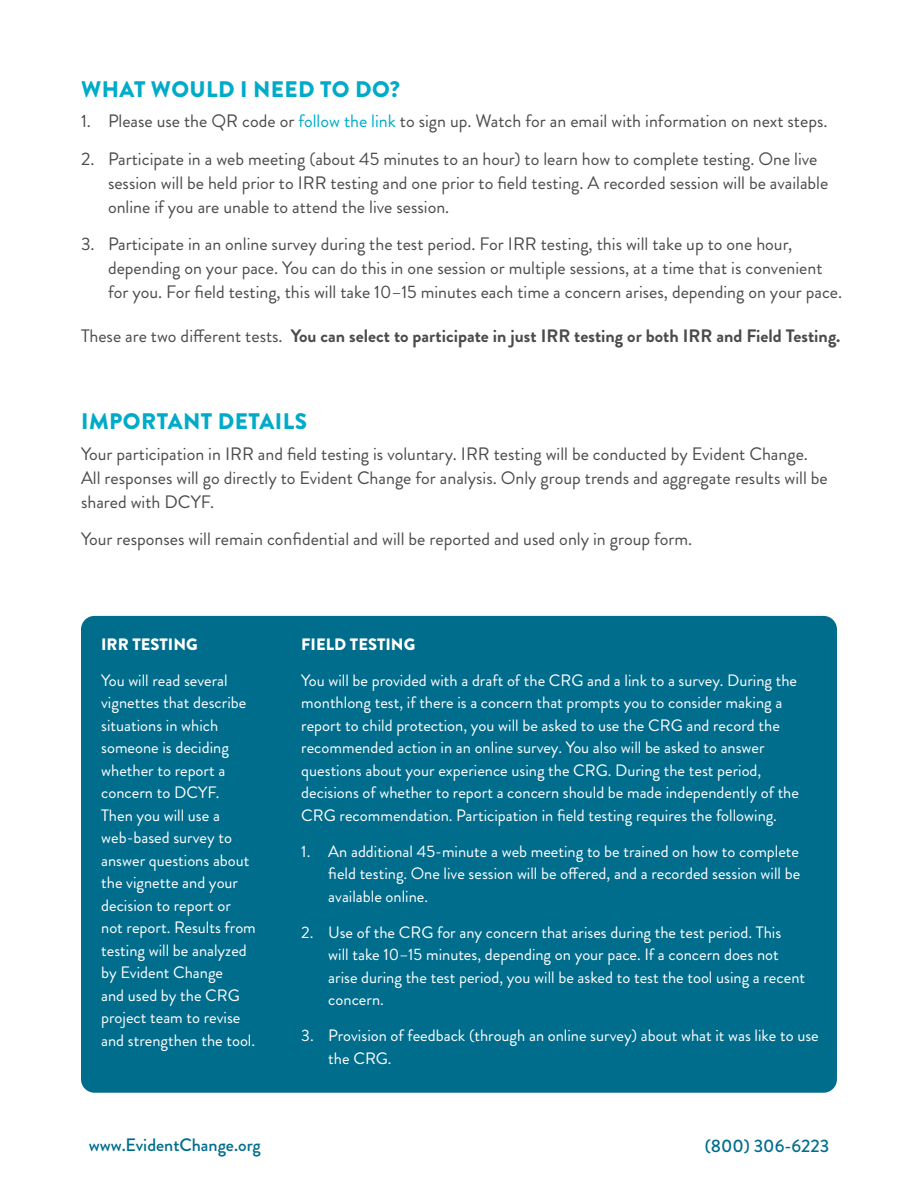
<style>
.page{position:relative;width:918px;height:1188px;background:#fff}
.page>*{position:absolute;margin:0;border:0;box-sizing:border-box;transform-origin:0 0}
.t1{font:900 22.5px "Brandon Grotesque";letter-spacing:.02em;color:#00abc9}
.t2{font:18px/24px "Brandon Grotesque";color:#4b4b4e}
.t3{font:700 18px "Brandon Grotesque";color:#4b4b4e}
.t4{font:500 18px "Brandon Grotesque";color:#006d8d}
.t5{font:16.5px/22.5px "Brandon Grotesque";color:#fff}
.t6{font:900 16.5px "Brandon Grotesque";color:#fff}
.s1{color:#00abca}
.s2{font-weight:400}
</style>
<div class="page">
<div style="left:81px;top:616px;width:756px;height:477px;background:#006d8d;border-radius:14px"></div>
<h1 class="t1" style="left:81px;top:73px;width:320px">WHAT WOULD I NEED TO DO?</h1>
<p class="t2" style="left:81px;top:110px;width:748px">1. Please use the QR code or <span class="s1">follow the link</span> to sign up. Watch for an email with information on next steps.</p>
<p class="t2" style="left:108px;top:147px;width:722px;text-indent:-27px">2. Participate in a web meeting (about 45 minutes to an hour) to learn how to complete testing. One live session will be held prior to IRR testing and one prior to field testing. A recorded session will be available online if you are unable to attend the live session.</p>
<p class="t2" style="left:108px;top:233px;width:736px;text-indent:-27px">3. Participate in an online survey during the test period. For IRR testing, this will take up to one hour, depending on your pace. You can do this in one session or multiple sessions, at a time that is convenient for you. For field testing, this will take 10–15 minutes each time a concern arises, depending on your pace.</p>
<p class="t3" style="left:81px;top:323px;width:761px"><span class="s2">These are two different tests.</span> You can select to participate in just IRR testing or both IRR and Field Testing.</p>
<h1 class="t1" style="left:81px;top:405px;width:227px">IMPORTANT DETAILS</h1>
<p class="t2" style="left:81px;top:442px;width:748px">Your participation in IRR and field testing is voluntary. IRR testing will be conducted by Evident Change.<br>All responses will go directly to Evident Change for analysis. Only group trends and aggregate results will be shared with DCYF.</p>
<p class="t2" style="left:81px;top:527px;width:613px">Your responses will remain confidential and will be reported and used only in group form.</p>
<p class="t6" style="left:101px;top:632px;width:98px">IRR TESTING</p>
<p class="t5" style="left:101px;top:669px;width:156px">You will read several vignettes that describe situations in which someone is deciding whether to report a concern to DCYF.<br>Then you will use a web-based survey to answer questions about the vignette and your decision to report or not report. Results from testing will be analyzed by Evident Change<br>and used by the CRG project team to revise and strengthen the tool.</p>
<p class="t6" style="left:301px;top:632px;width:115px">FIELD TESTING</p>
<p class="t5" style="left:301px;top:669px;width:499px">You will be provided with a draft of the CRG and a link to a survey. During the monthlong test, if there is a concern that prompts you to consider making a report to child protection, you will be asked to use the CRG and record the recommended action in an online survey. You also will be asked to answer questions about your experience using the CRG. During the test period, decisions of whether to report a concern should be made independently of the CRG recommendation. Participation in field testing requires the following.</p>
<p class="t5" style="left:328px;top:840px;width:473px;text-align:justify;text-indent:-27px">1. An additional 45-minute a web meeting to be trained on how to complete field testing. One live session will be offered, and a recorded session will be available online.</p>
<p class="t5" style="left:328px;top:921px;width:478px;text-indent:-27px">2. Use of the CRG for any concern that arises during the test period. This will take 10–15 minutes, depending on your pace. If a concern does not arise during the test period, you will be asked to test the tool using a recent concern.</p>
<p class="t5" style="left:328px;top:1024px;width:492px;text-indent:-27px">3. Provision of feedback (through an online survey) about what it was like to use the CRG.</p>
<p class="t4" style="left:89px;top:1132px;width:174px">www.EvidentChange.org</p>
<p class="t4" style="left:705px;top:1133px;width:126px">(800) 306-6223</p>
</div>
